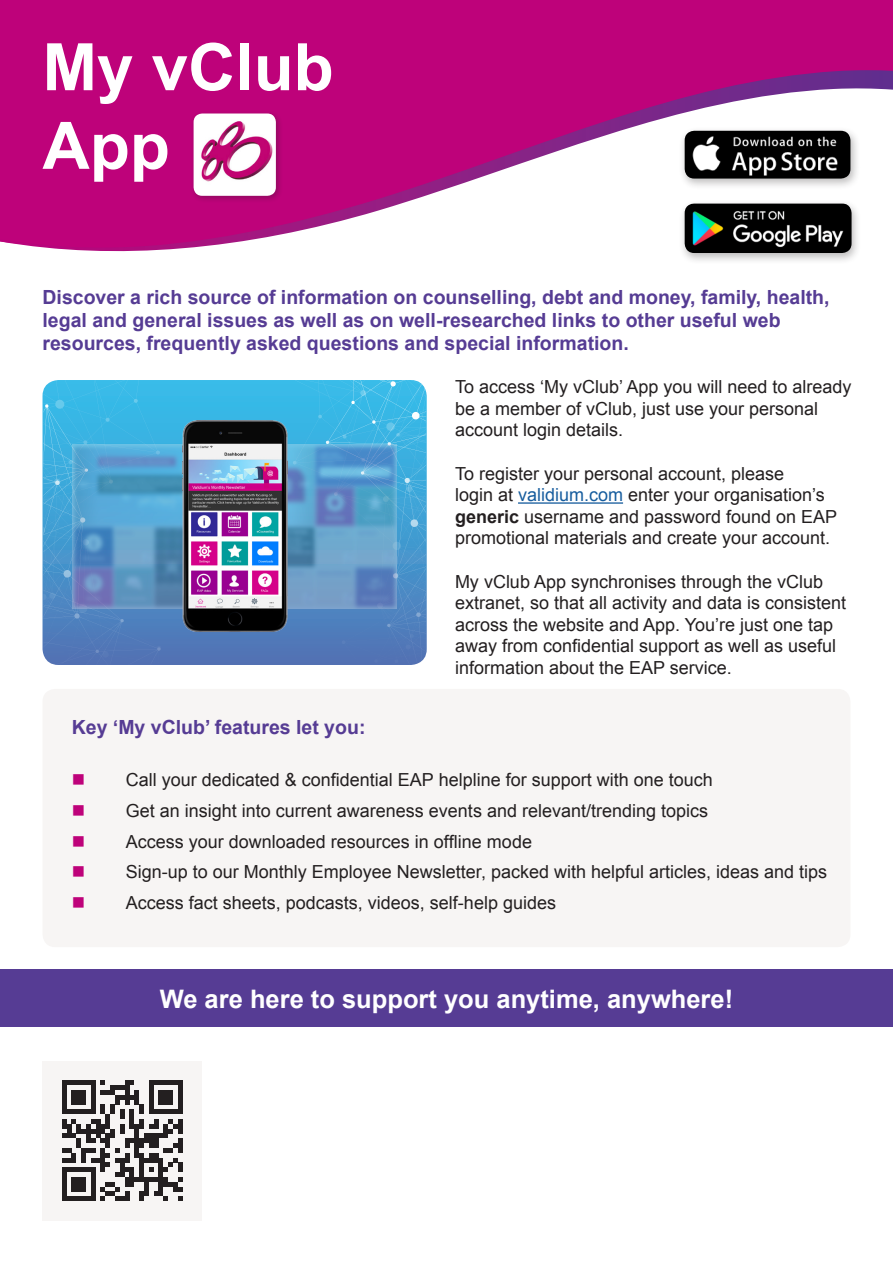
<style>
.page{position:relative;width:893px;height:1263px;background:#fff}
.page>*{position:absolute;margin:0;border:0;box-sizing:border-box;transform-origin:0 0}
.t1{font:700 65.55px/78.6px "Arial";color:#fff}
.t2{font:700 25.5px "Arial";color:#fff}
.t3{font:700 19.5px/23.4px "Arial";color:#563c94}
.t4{font:18px/21.6px "Arial";color:#231f20}
.s1{color:#175d9e}
.s2{font-weight:700}
.s3{color:#be027a}
</style>
<div class="page">
<div style="left:0;top:0;width:893px;height:70px;background:#be027a"></div>
<svg style="left:0;top:70px;width:893px;height:182px"></svg>
<div style="left:678px;top:126px;width:183px;height:64px;background:#231f20;opacity:.3"></div>
<img style="left:685px;top:131px;width:165px;height:48px">
<div style="left:678px;top:199px;width:184px;height:66px;background:#231f20;opacity:.3"></div>
<img style="left:685px;top:203px;width:166px;height:50px">
<div style="left:43px;top:689px;width:807px;height:258px;background:#f7f5f4;border-radius:13px"></div>
<div style="left:190px;top:110px;width:94px;height:94px;background:#231f20;opacity:.3"></div>
<img style="left:194px;top:113px;width:82px;height:83px">
<div style="left:43px;top:1061px;width:159px;height:159px;background:#f7f5f4"></div>
<svg style="left:62px;top:1080px;width:121px;height:121px"></svg>
<hr style="left:518px;top:502px;width:105px;height:2px;background:#175d9e">
<div style="left:0;top:969px;width:893px;height:58px;background:#563c94"></div>
<div style="left:43px;top:380px;width:198px;height:24px;background:#39bbe8"></div>
<svg style="left:241px;top:380px;width:185px;height:285px;background:#469ed2"></svg>
<svg style="left:43px;top:404px;width:227px;height:261px;background:#4794cc"></svg>
<img style="left:73px;top:444px;width:324px;height:165px">
<img style="left:182px;top:420px;width:105px;height:212px">
<p class="t1" style="left:43px;top:30px;width:293px">My vClub<br>App</p>
<p class="t3" style="left:43px;top:286px;width:789px">Discover a rich source of information on counselling, debt and money, family, health, legal and general issues as well as on well-researched links to other useful web resources, frequently asked questions and special information.</p>
<p class="t4" style="left:455px;top:376px;width:398px">To access ‘My vClub’ App you will need to already be a member of vClub, just use your personal account login details.</p>
<p class="t4" style="left:455px;top:463px;width:384px">To register your personal account, please<br>login at <span class="s1">validium.com</span> enter your organisation’s <span class="s2">generic</span> username and password found on EAP promotional materials and create your account.</p>
<p class="t4" style="left:455px;top:571px;width:393px">My vClub App synchronises through the vClub extranet, so that all activity and data is consistent across the website and App. You’re just one tap away from confidential support as well as useful information about the EAP service.</p>
<p class="t3" style="left:72px;top:716px;width:295px">Key ‘My vClub’ features let you:</p>
<p class="t4" style="left:72px;top:769px;width:642px"><span class="s3">■</span> Call your dedicated &amp; confidential EAP helpline for support with one touch</p>
<p class="t4" style="left:72px;top:800px;width:638px"><span class="s3">■</span> Get an insight into current awareness events and relevant/trending topics</p>
<p class="t4" style="left:72px;top:831px;width:462px"><span class="s3">■</span> Access your downloaded resources in offline mode</p>
<p class="t4" style="left:72px;top:861px;width:757px"><span class="s3">■</span> Sign-up to our Monthly Employee Newsletter, packed with helpful articles, ideas and tips</p>
<p class="t4" style="left:72px;top:892px;width:486px"><span class="s3">■</span> Access fact sheets, podcasts, videos, self-help guides</p>
<p class="t2" style="left:160px;top:982px;width:575px">We are here to support you anytime, anywhere!</p>
</div>
